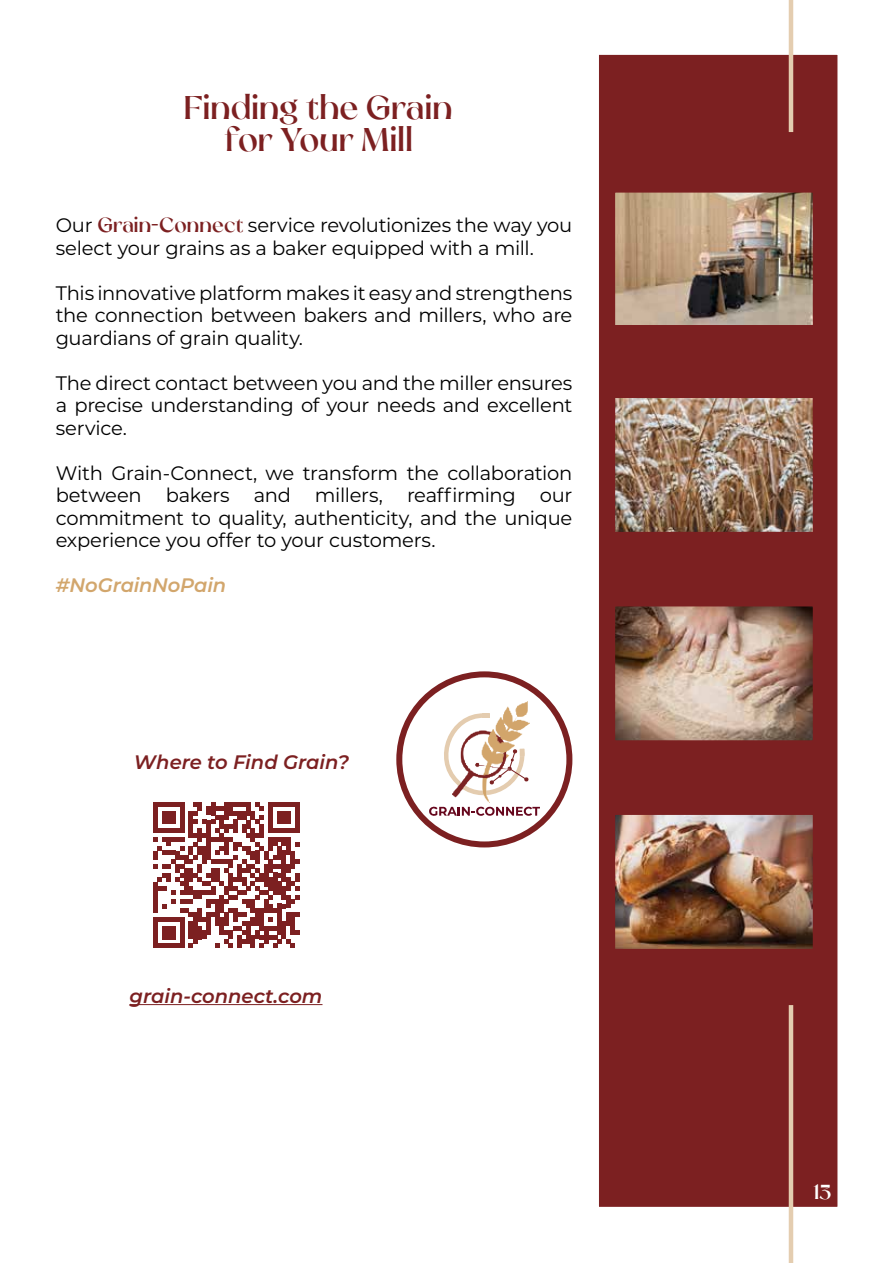
<style>
.page{position:relative;width:893px;height:1263px;background:#fff}
.page>*{position:absolute;margin:0;border:0;box-sizing:border-box;transform-origin:0 0}
.t1{font:31.5px/32.5px "Kattelyn";color:#7c2021;text-align:center}
.t2{font:19.5px/22.5px "Montserrat";letter-spacing:-.015em;color:#000;text-align:justify}
.t3{font:italic 600 19.5px "Montserrat";color:#7c2021}
.t4{font:italic 600 19.5px "Montserrat";letter-spacing:-.01em;color:#d2a66c}
.t5{font:19.5px "Kattelyn";color:#fff}
.s1{font-family:"Kattelyn";color:#7c2021}
</style>
<div class="page">
<div style="left:597px;top:53px;width:242px;height:1155px;background:#7c2021;border:2px solid #fff"></div>
<hr style="left:789px;top:0;width:4px;height:132px;background:#e4cdb0">
<hr style="left:789px;top:1005px;width:4px;height:258px;background:#e4cdb0">
<img style="left:616px;top:816px;width:196px;height:132px">
<img style="left:616px;top:607px;width:196px;height:132px">
<img style="left:616px;top:399px;width:196px;height:132px">
<img style="left:616px;top:194px;width:196px;height:130px">
<svg style="left:429px;top:730px;width:111px;height:86px"></svg>
<img style="left:452px;top:701px;width:78px;height:101px">
<div style="left:396px;top:671px;width:176px;height:176px;border:6px solid #7c2021;border-radius:50%"></div>
<svg style="left:153px;top:802px;width:146px;height:146px"></svg>
<hr style="left:129px;top:1004px;width:193px;height:1px;background:#7c2021">
<h1 class="t1" style="left:184px;top:91px;width:270px">Finding the Grain for Your Mill</h1>
<p class="t2" style="left:56px;top:213px;width:518px">Our <span class="s1">Grain-Connect</span> service revolutionizes the way you select your grains as a baker equipped with a mill.</p>
<p class="t2" style="left:56px;top:281px;width:518px">This innovative platform makes it easy and strengthens the connection between bakers and millers, who are guardians of grain quality.</p>
<p class="t2" style="left:56px;top:371px;width:518px">The direct contact between you and the miller ensures a precise understanding of your needs and excellent service.</p>
<p class="t2" style="left:56px;top:461px;width:518px">With Grain-Connect, we transform the collaboration between bakers and millers, reaffirming our commitment to quality, authenticity, and the unique experience you offer to your customers.</p>
<p class="t4" style="left:56px;top:571px;width:172px">#NoGrainNoPain</p>
<p class="t3" style="left:134px;top:748px;width:217px">Where to Find Grain?</p>
<p class="t3" style="left:129px;top:982px;width:195px">grain-connect.com</p>
<p class="t5" style="left:813px;top:1181px;width:20px">13</p>
</div>
